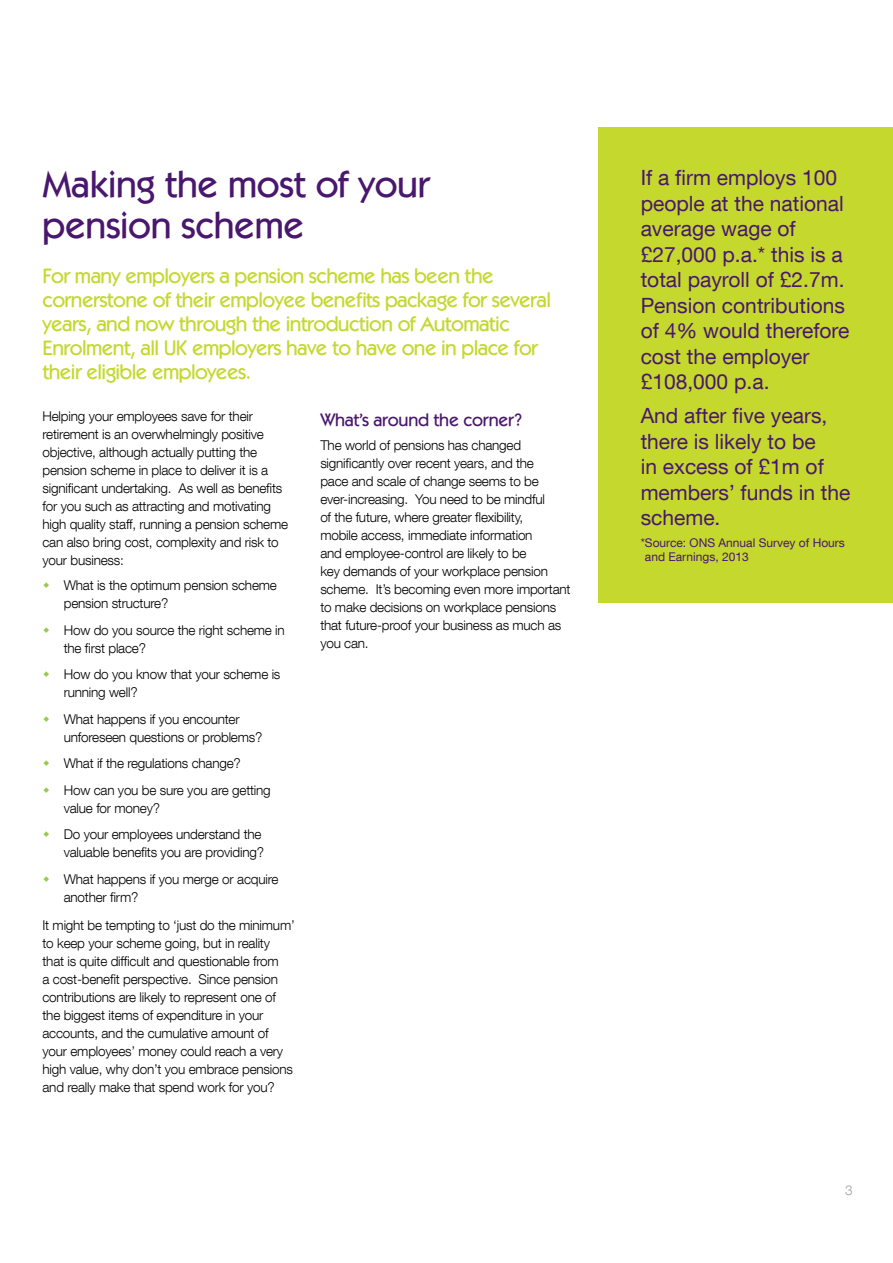
<style>
.page{position:relative;width:893px;height:1263px;background:#fff}
.page>*{position:absolute;margin:0;border:0;box-sizing:border-box;transform-origin:0 0}
.t1{font:500 37.5px/40.5px "ITC Kabel Std";letter-spacing:-.01em;color:#49176d}
.t2{font:21px/25.5px "Helvetica Neue LT Com";color:#49176d}
.t3{font:500 21px/24px "ITC Kabel Std";letter-spacing:-.03em;color:#c4d82e}
.t4{font:500 18px "ITC Kabel Std";letter-spacing:-.015em;color:#49176d}
.t5{font:300 13.5px/18px "Helvetica Neue LT Com";letter-spacing:-.015em;color:#000}
.t6{font:300 13.5px "Helvetica Neue LT Com";color:#a1a1a4}
.t7{font:12px/13.5px "Helvetica Neue LT Com";color:#49176d}
</style>
<div class="page">
<div style="left:598px;top:128px;width:295px;height:475px;background:#c4d82e"></div>
<h1 class="t1" style="left:43px;top:164px;width:389px">Making the most of your pension scheme</h1>
<p class="t3" style="left:43px;top:264px;width:510px">For many employers a pension scheme has been the cornerstone of their employee benefits package for several years, and now through the introduction of Automatic Enrolment, all UK employers have to have one in place for their eligible employees.</p>
<p class="t5" style="left:43px;top:407px;width:247px">Helping your employees save for their retirement is an overwhelmingly positive objective, although actually putting the pension scheme in place to deliver it is a significant undertaking. As well as benefits for you such as attracting and motivating high quality staff, running a pension scheme can also bring cost, complexity and risk to your business:</p>
<p class="t5" style="left:64px;top:576px;width:215px">What is the optimum pension scheme pension structure?</p>
<p class="t5" style="left:64px;top:620px;width:223px">How do you source the right scheme in the first place?</p>
<p class="t5" style="left:64px;top:665px;width:218px">How do you know that your scheme is running well?</p>
<p class="t5" style="left:64px;top:709px;width:200px">What happens if you encounter unforeseen questions or problems?</p>
<p class="t5" style="left:64px;top:750px;width:208px;line-height:26.5px">What if the regulations change?<br>How can you be sure you are getting</p>
<p class="t5" style="left:64px;top:794px;width:199px;line-height:26.5px">value for money?<br>Do your employees understand the</p>
<p class="t5" style="left:64px;top:839px;width:216px;line-height:26.5px">valuable benefits you are providing?<br>What happens if you merge or acquire</p>
<p class="t5" style="left:43px;top:882px;width:254px;line-height:28px;text-indent:21px">another firm?<br>It might be tempting to ‘just do the minimum’</p>
<p class="t5" style="left:43px;top:933px;width:252px">to keep your scheme going, but in reality that is quite difficult and questionable from<br>a cost-benefit perspective. Since pension contributions are likely to represent one of the biggest items of expenditure in your accounts, and the cumulative amount of your employees’ money could reach a very high value, why don’t you embrace pensions and really make that spend work for you?</p>
<h3 class="t4" style="left:320px;top:409px;width:204px">What’s around the corner?</h3>
<p class="t5" style="left:320px;top:436px;width:252px">The world of pensions has changed significantly over recent years, and the<br>pace and scale of change seems to be ever-increasing. You need to be mindful<br>of the future, where greater flexibility,<br>mobile access, immediate information<br>and employee-control are likely to be<br>key demands of your workplace pension scheme. It’s becoming even more important to make decisions on workplace pensions that future-proof your business as much as you can.</p>
<h2 class="t2" style="left:641px;top:164px;width:210px">If a firm employs 100 people at the national average wage of £27,000 p.a.* this is a total payroll of £2.7m.<br>Pension contributions of 4% would therefore cost the employer £108,000 p.a.</h2>
<h2 class="t2" style="left:641px;top:402px;width:211px">And after five years, there is likely to be<br>in excess of £1m of members’ funds in the scheme.</h2>
<p class="t7" style="left:645px;top:536px;width:202px;text-indent:-4px">*Source: ONS Annual Survey of Hours and Earnings, 2013</p>
<p class="t6" style="left:845px;top:1182px;width:9px">3</p>
</div>
